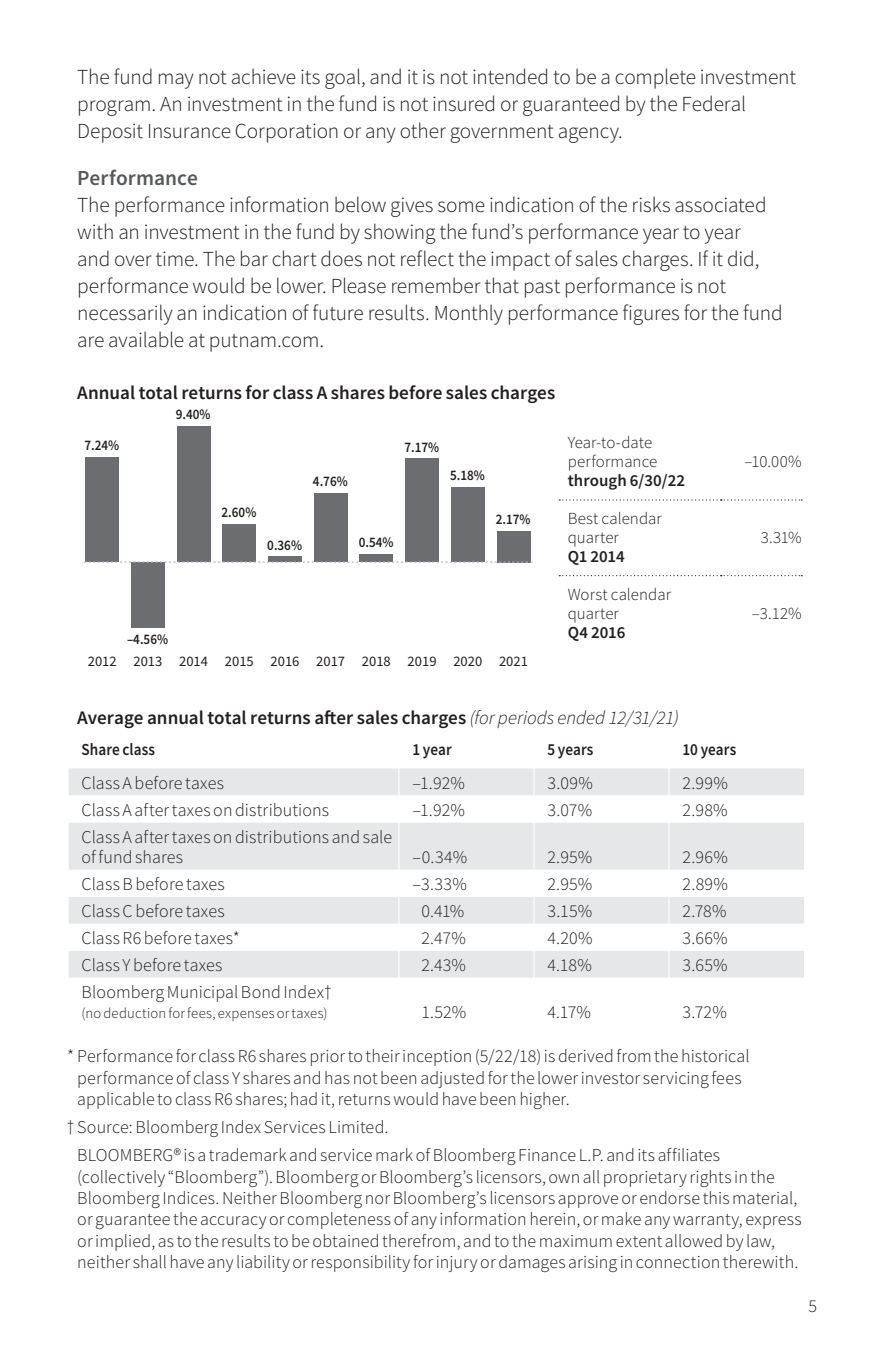
<style>
.page{position:relative;width:871px;height:1357px;background:#fff}
.page>*{position:absolute;margin:0;border:0;box-sizing:border-box;transform-origin:0 0}
.Text{font:300 21.38px/27px "Source Sans Pro";letter-spacing:-.005em;color:#231f20}
.SubHead_2{font:600 21.38px "Source Sans Pro";letter-spacing:.005em;color:#57585a}
.SubHead_3{font:600 19.12px "Source Sans Pro";color:#231f20}
.Foot_no_symbol{font:300 18px/21.4px "Source Sans Pro";letter-spacing:.005em;color:#231f20}
.Table_Left{font:300 18px/20.2px "Source Sans Pro";letter-spacing:.01em;color:#231f20}
.Foot_symbol2{font:300 18px/21.4px "Source Sans Pro";letter-spacing:.005em;color:#231f20}
.Chart_Table_Stub{font:300 16.88px/19.1px "Source Sans Pro";color:#231f20}
.Table_ColHd_Left{font:600 16.88px "Source Sans Pro";letter-spacing:.005em;color:#231f20;scale:.9 1}
.Chart_Table_Column{font:300 16.88px "Source Sans Pro";letter-spacing:-.005em;color:#231f20}
.t1{font:600 14.62px/22.1px "Source Sans Pro";color:#231f20;text-align:center;scale:.9 1}
.t2{font:14.62px "Source Sans Pro";color:#231f20}
.Table_Left-2{font:300 14.62px "Source Sans Pro";letter-spacing:.02em;color:#231f20}
.s1{font-weight:600}
.s2{font-weight:400}
.s3{font-weight:300;font-style:italic}
</style>
<div class="page">
<div style="left:85px;top:457px;width:34px;height:105px;background:#6c6d70"></div>
<div style="left:131px;top:562px;width:34px;height:66px;background:#6c6d70"></div>
<div style="left:177px;top:426px;width:33px;height:136px;background:#6c6d70"></div>
<div style="left:222px;top:524px;width:34px;height:38px;background:#6c6d70"></div>
<div style="left:268px;top:557px;width:34px;height:5px;background:#6c6d70"></div>
<div style="left:314px;top:493px;width:33px;height:69px;background:#6c6d70"></div>
<div style="left:360px;top:554px;width:33px;height:8px;background:#6c6d70"></div>
<div style="left:405px;top:459px;width:34px;height:103px;background:#6c6d70"></div>
<div style="left:451px;top:487px;width:33px;height:75px;background:#6c6d70"></div>
<div style="left:497px;top:531px;width:33px;height:31px;background:#6c6d70"></div>
<svg style="left:84px;top:561px;width:448px;height:2px"></svg>
<svg style="left:559px;top:499px;width:243px;height:1px"></svg>
<svg style="left:559px;top:575px;width:243px;height:1px"></svg>
<div style="left:69px;top:768px;width:735px;height:27px;background:#e6e7e9"></div>
<svg style="left:69px;top:823px;width:735px;height:155px;fill:#e6e7e9"></svg>
<svg style="left:398px;top:768px;width:1px;height:27px"></svg>
<svg style="left:533px;top:768px;width:1px;height:27px"></svg>
<svg style="left:668px;top:768px;width:1px;height:27px"></svg>
<hr style="left:398px;top:822px;width:1px;height:48px;background:#fff">
<hr style="left:533px;top:822px;width:1px;height:48px;background:#fff">
<hr style="left:668px;top:822px;width:1px;height:48px;background:#fff">
<svg style="left:398px;top:870px;width:1px;height:108px"></svg>
<svg style="left:533px;top:870px;width:1px;height:108px"></svg>
<svg style="left:668px;top:870px;width:1px;height:108px"></svg>
<p class="Text" style="left:77px;top:63px;width:720px">The fund may not achieve its goal, and it is not intended to be a complete investment program. An investment in the fund is not insured or guaranteed by the Federal<br>Deposit Insurance Corporation or any other government agency.</p>
<p class="SubHead_2" style="left:77px;top:164px;width:122px">Performance</p>
<p class="Text" style="left:77px;top:191px;width:707px">The performance information below gives some indication of the risks associated with an investment in the fund by showing the fund’s performance year to year<br>and over time. The bar chart does not reflect the impact of sales charges. If it did, performance would be lower. Please remember that past performance is not necessarily an indication of future results. Monthly performance figures for the fund are available at putnam.com.</p>
<p class="SubHead_3" style="left:77px;top:380px;width:479px">Annual total returns for class A shares before sales charges</p>
<p class="t1" style="left:84px;top:434px;width:40px">7.24%</p>
<p class="t1" style="left:176px;top:403px;width:40px">9.40%</p>
<p class="Chart_Table_Stub" style="left:568px;top:433px;width:119px">Year-to-date performance <span class="s1">through 6/30/22</span></p>
<p class="t1" style="left:404px;top:435px;width:40px">7.17%</p>
<p class="Chart_Table_Column" style="left:744px;top:451px;width:59px">–10.00%</p>
<p class="t1" style="left:450px;top:464px;width:40px">5.18%</p>
<p class="t1" style="left:313px;top:470px;width:40px">4.76%</p>
<p class="t1" style="left:222px;top:501px;width:40px">2.60%</p>
<p class="t1" style="left:267px;top:534px;width:40px">0.36%</p>
<p class="t1" style="left:359px;top:531px;width:40px">0.54%</p>
<p class="t1" style="left:496px;top:508px;width:40px">2.17%</p>
<p class="t2" style="left:88px;top:651px;width:30px">2012</p>
<p class="t1" style="left:127px;top:627px;width:47px">–4.56%<br><span class="s2">2013</span></p>
<p class="t2" style="left:179px;top:651px;width:30px">2014</p>
<p class="t2" style="left:225px;top:651px;width:30px">2015</p>
<p class="t2" style="left:270px;top:651px;width:30px">2016</p>
<p class="t2" style="left:316px;top:651px;width:30px">2017</p>
<p class="t2" style="left:362px;top:651px;width:30px">2018</p>
<p class="t2" style="left:408px;top:651px;width:30px">2019</p>
<p class="t2" style="left:453px;top:651px;width:30px">2020</p>
<p class="t2" style="left:499px;top:651px;width:30px">2021</p>
<p class="Chart_Table_Stub" style="left:568px;top:509px;width:96px">Best calendar quarter<br><span class="s1">Q1 2014</span></p>
<p class="Chart_Table_Stub" style="left:568px;top:584px;width:105px">Worst calendar quarter<br><span class="s1">Q4 2016</span></p>
<p class="Chart_Table_Column" style="left:761px;top:527px;width:43px">3.31%</p>
<p class="Chart_Table_Column" style="left:752px;top:603px;width:51px">–3.12%</p>
<p class="SubHead_3" style="left:77px;top:705px;width:603px">Average annual total returns after sales charges <span class="s3">(for periods ended 12/31/21)</span></p>
<p class="Table_ColHd_Left" style="left:82px;top:738px;width:83px">Share class</p>
<p class="Table_ColHd_Left" style="left:412px;top:738px;width:45px">1 year</p>
<p class="Table_ColHd_Left" style="left:547px;top:738px;width:53px">5 years</p>
<p class="Table_ColHd_Left" style="left:682px;top:738px;width:61px">10 years</p>
<p class="Table_Left" style="left:82px;top:773px;width:144px">Class A before taxes</p>
<p class="Table_Left" style="left:412px;top:773px;width:54px">–1.92%</p>
<p class="Table_Left" style="left:547px;top:773px;width:47px">3.09%</p>
<p class="Table_Left" style="left:682px;top:773px;width:47px">2.99%</p>
<p class="Table_Left" style="left:82px;top:800px;width:249px">Class A after taxes on distributions</p>
<p class="Table_Left" style="left:412px;top:800px;width:54px">–1.92%</p>
<p class="Table_Left" style="left:547px;top:800px;width:46px">3.07%</p>
<p class="Table_Left" style="left:682px;top:800px;width:47px">2.98%</p>
<p class="Table_Left" style="left:82px;top:827px;width:312px">Class A after taxes on distributions and sale of fund shares</p>
<p class="Table_Left" style="left:412px;top:847px;width:56px">–0.34%</p>
<p class="Table_Left" style="left:547px;top:847px;width:46px">2.95%</p>
<p class="Table_Left" style="left:682px;top:847px;width:47px">2.96%</p>
<p class="Table_Left" style="left:82px;top:874px;width:145px">Class B before taxes</p>
<p class="Table_Left" style="left:412px;top:874px;width:56px">–3.33%</p>
<p class="Table_Left" style="left:547px;top:874px;width:46px">2.95%</p>
<p class="Table_Left" style="left:682px;top:874px;width:47px">2.89%</p>
<p class="Table_Left" style="left:82px;top:901px;width:145px">Class C before taxes</p>
<p class="Table_Left" style="left:421px;top:901px;width:45px">0.41%</p>
<p class="Table_Left" style="left:547px;top:901px;width:46px">3.15%</p>
<p class="Table_Left" style="left:682px;top:901px;width:46px">2.78%</p>
<p class="Table_Left" style="left:82px;top:928px;width:160px">Class R6 before taxes*</p>
<p class="Table_Left" style="left:421px;top:928px;width:46px">2.47%</p>
<p class="Table_Left" style="left:547px;top:928px;width:47px">4.20%</p>
<p class="Table_Left" style="left:682px;top:928px;width:47px">3.66%</p>
<p class="Table_Left" style="left:82px;top:955px;width:142px">Class Y before taxes</p>
<p class="Table_Left" style="left:421px;top:955px;width:46px">2.43%</p>
<p class="Table_Left" style="left:547px;top:955px;width:46px">4.18%</p>
<p class="Table_Left" style="left:682px;top:955px;width:47px">3.65%</p>
<p class="Table_Left" style="left:82px;top:982px;width:252px">Bloomberg Municipal Bond Index†</p>
<p class="Table_Left-2" style="left:82px;top:1004px;width:247px">(no deduction for fees, expenses or taxes)</p>
<p class="Table_Left" style="left:421px;top:1002px;width:47px">1.52%</p>
<p class="Table_Left" style="left:547px;top:1002px;width:45px">4.17%</p>
<p class="Table_Left" style="left:682px;top:1002px;width:46px">3.72%</p>
<p class="Foot_symbol2" style="left:77px;top:1045px;width:674px;text-indent:-10px">* Performance for class R6 shares prior to their inception (5/22/18) is derived from the historical performance of class Y shares and has not been adjusted for the lower investor servicing fees applicable to class R6 shares; had it, returns would have been higher.</p>
<p class="Foot_symbol2" style="left:67px;top:1116px;width:323px">† Source: Bloomberg Index Services Limited.</p>
<p class="Foot_no_symbol" style="left:77px;top:1144px;width:726px">BLOOMBERG® is a trademark and service mark of Bloomberg Finance L.P. and its affiliates (collectively “Bloomberg”). Bloomberg or Bloomberg’s licensors, own all proprietary rights in the Bloomberg Indices. Neither Bloomberg nor Bloomberg’s licensors approve or endorse this material, or guarantee the accuracy or completeness of any information herein, or make any warranty, express or implied, as to the results to be obtained therefrom, and to the maximum extent allowed by law, neither shall have any liability or responsibility for injury or damages arising in connection therewith.</p>
<p class="Foot_no_symbol" style="left:808px;top:1295px;width:10px">5</p>
</div>
